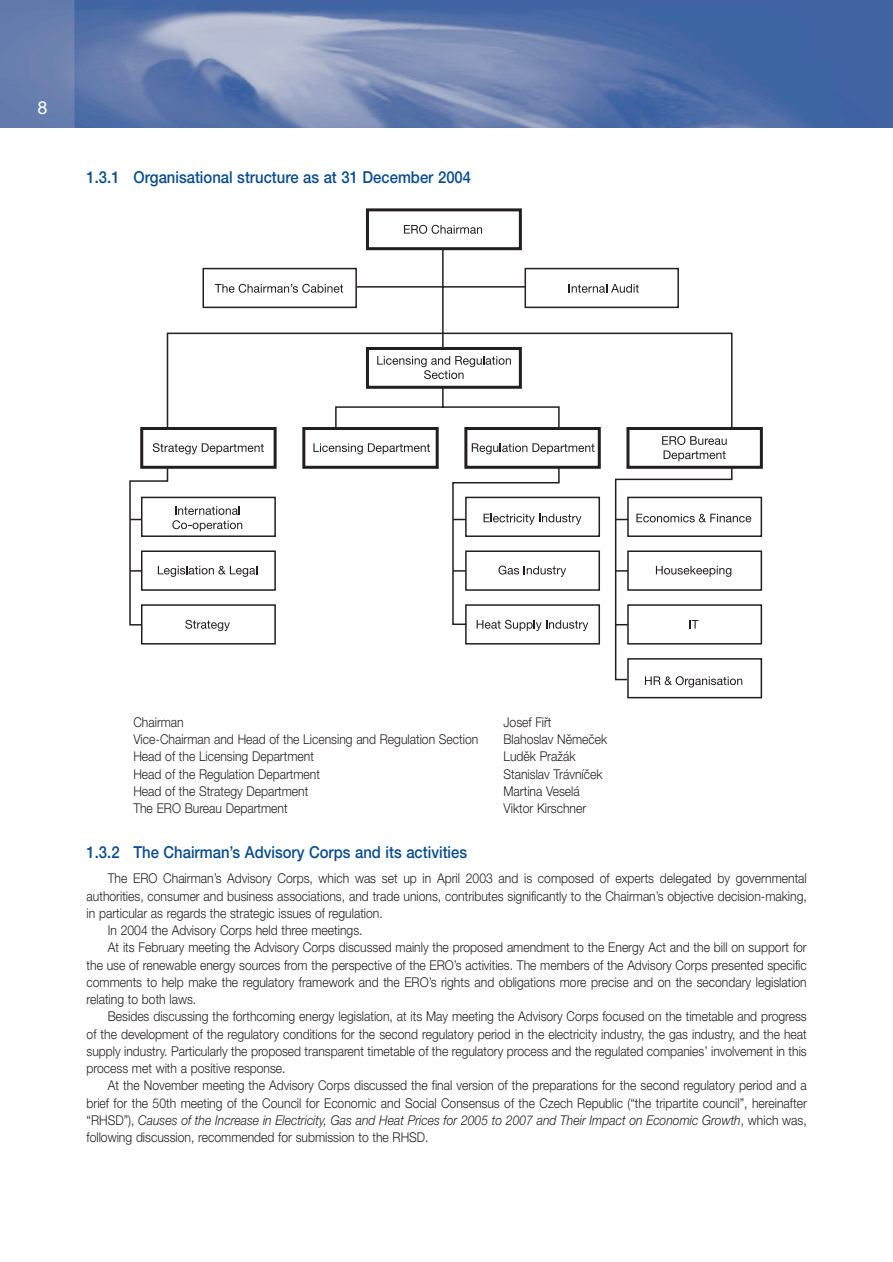
<style>
.page{position:relative;width:893px;height:1262px;background:#fff}
.page>*{position:absolute;margin:0;border:0;box-sizing:border-box;transform-origin:0 0}
.t1{font:18px "Helvetica Neue CE";color:#fff}
.t2{font:500 16.5px "Helvetica Neue CE";color:#094d91;scale:.9 1}
.t3{font:300 13.5px "Helvetica Neue CE";color:#231f20;scale:.9 1}
.t4{font:italic 300 13.5px "Helvetica Neue CE";color:#231f20;scale:.9 1}
.s1{font-style:normal}
</style>
<div class="page">
<img style="left:0;top:0;width:892px;height:128px">
<svg style="left:129px;top:332px;width:172px;height:313px"></svg>
<div style="left:142px;top:428px;width:133px;height:39px;background:#fff"></div>
<div style="left:140px;top:427px;width:136px;height:42px;border:3px solid #231f20"></div>
<svg style="left:301px;top:208px;width:221px;height:261px"></svg>
<div style="left:142px;top:497px;width:133px;height:39px;background:#fff"></div>
<div style="left:141px;top:496px;width:135px;height:41px;border:2px solid #231f20"></div>
<div style="left:142px;top:551px;width:133px;height:39px;background:#fff"></div>
<div style="left:141px;top:550px;width:135px;height:41px;border:2px solid #231f20"></div>
<div style="left:142px;top:605px;width:133px;height:39px;background:#fff"></div>
<div style="left:141px;top:604px;width:135px;height:40px;border:2px solid #231f20"></div>
<svg style="left:334px;top:248px;width:428px;height:397px"></svg>
<div style="left:466px;top:428px;width:133px;height:39px;background:#fff"></div>
<div style="left:464px;top:427px;width:136px;height:42px;border:3px solid #231f20"></div>
<div style="left:367px;top:348px;width:153px;height:39px;background:#fff"></div>
<div style="left:366px;top:347px;width:156px;height:42px;border:3px solid #231f20"></div>
<svg style="left:453px;top:519px;width:13px;height:1px"></svg>
<svg style="left:453px;top:570px;width:13px;height:1px"></svg>
<svg style="left:615px;top:519px;width:13px;height:1px"></svg>
<svg style="left:615px;top:570px;width:13px;height:1px"></svg>
<svg style="left:404px;top:225px;width:78px;height:9px"></svg>
<svg style="left:614px;top:620px;width:148px;height:78px"></svg>
<svg style="left:656px;top:566px;width:75px;height:11px"></svg>
<svg style="left:636px;top:514px;width:115px;height:8px"></svg>
<svg style="left:662px;top:436px;width:64px;height:25px"></svg>
<svg style="left:476px;top:620px;width:112px;height:11px"></svg>
<svg style="left:498px;top:565px;width:68px;height:12px"></svg>
<svg style="left:483px;top:514px;width:98px;height:11px"></svg>
<svg style="left:471px;top:443px;width:123px;height:11px"></svg>
<svg style="left:185px;top:620px;width:45px;height:11px"></svg>
<svg style="left:158px;top:566px;width:99px;height:11px"></svg>
<svg style="left:172px;top:506px;width:70px;height:25px"></svg>
<svg style="left:153px;top:443px;width:111px;height:11px"></svg>
<svg style="left:202px;top:267px;width:477px;height:42px"></svg>
<svg style="left:313px;top:443px;width:117px;height:11px"></svg>
<svg style="left:377px;top:356px;width:134px;height:23px"></svg>
<h1 class="t1" style="left:38px;top:101px;width:12px">8</h1>
<p class="t2" style="left:87px;top:172px;width:429px">1.3.1 Organisational structure as at 31 December 2004</p>
<p class="t3" style="left:133px;top:717px;width:58px">Chairman</p>
<p class="t3" style="left:503px;top:717px;width:55px">Josef Fifit</p>
<p class="t3" style="left:133px;top:734px;width:385px">Vice-Chairman and Head of the Licensing and Regulation Section</p>
<p class="t3" style="left:503px;top:734px;width:117px">Blahoslav Nûmeãek</p>
<p class="t3" style="left:133px;top:751px;width:202px">Head of the Licensing Department</p>
<p class="t3" style="left:503px;top:751px;width:81px">Ludûk PraÏák</p>
<p class="t3" style="left:133px;top:769px;width:209px">Head of the Regulation Department</p>
<p class="t3" style="left:503px;top:769px;width:111px">Stanislav Trávníãek</p>
<p class="t3" style="left:133px;top:786px;width:196px">Head of the Strategy Department</p>
<p class="t3" style="left:503px;top:786px;width:86px">Martina Veselá</p>
<p class="t3" style="left:133px;top:803px;width:173px">The ERO Bureau Department</p>
<p class="t3" style="left:503px;top:803px;width:93px">Viktor Kirschner</p>
<p class="t2" style="left:87px;top:845px;width:424px">1.3.2 The Chairman’s Advisory Corps and its activities</p>
<p class="t3" style="left:108px;top:873px;width:778px">The ERO Chairman’s Advisory Corps, which was set up in April 2003 and is composed of experts delegated by governmental</p>
<p class="t3" style="left:87px;top:891px;width:801px">authorities, consumer and business associations, and trade unions, contributes significantly to the Chairman’s objective decision-making,</p>
<p class="t3" style="left:87px;top:908px;width:331px">in particular as regards the strategic issues of regulation.</p>
<p class="t3" style="left:108px;top:925px;width:284px">In 2004 the Advisory Corps held three meetings.</p>
<p class="t3" style="left:108px;top:942px;width:778px">At its February meeting the Advisory Corps discussed mainly the proposed amendment to the Energy Act and the bill on support for</p>
<p class="t3" style="left:87px;top:960px;width:801px">the use of renewable energy sources from the perspective of the ERO’s activities. The members of the Advisory Corps presented specific</p>
<p class="t3" style="left:87px;top:977px;width:801px">comments to help make the regulatory framework and the ERO’s rights and obligations more precise and on the secondary legislation</p>
<p class="t3" style="left:87px;top:994px;width:123px">relating to both laws.</p>
<p class="t3" style="left:108px;top:1011px;width:778px">Besides discussing the forthcoming energy legislation, at its May meeting the Advisory Corps focused on the timetable and progress</p>
<p class="t3" style="left:87px;top:1029px;width:801px">of the development of the regulatory conditions for the second regulatory period in the electricity industry, the gas industry, and the heat</p>
<p class="t3" style="left:87px;top:1046px;width:801px">supply industry. Particularly the proposed transparent timetable of the regulatory process and the regulated companies’ involvement in this</p>
<p class="t3" style="left:87px;top:1063px;width:223px">process met with a positive response.</p>
<p class="t3" style="left:108px;top:1080px;width:778px">At the November meeting the Advisory Corps discussed the final version of the preparations for the second regulatory period and a</p>
<p class="t3" style="left:87px;top:1098px;width:801px">brief for the 50th meeting of the Council for Economic and Social Consensus of the Czech Republic (“the tripartite council”, hereinafter</p>
<p class="t4" style="left:87px;top:1115px;width:801px"><span class="s1">“RHSD”),</span> Causes of the Increase in Electricity, Gas and Heat Prices for 2005 to 2007 and Their Impact on Economic Growth<span class="s1">, which was,</span></p>
<p class="t3" style="left:87px;top:1132px;width:381px">following discussion, recommended for submission to the RHSD.</p>
</div>
